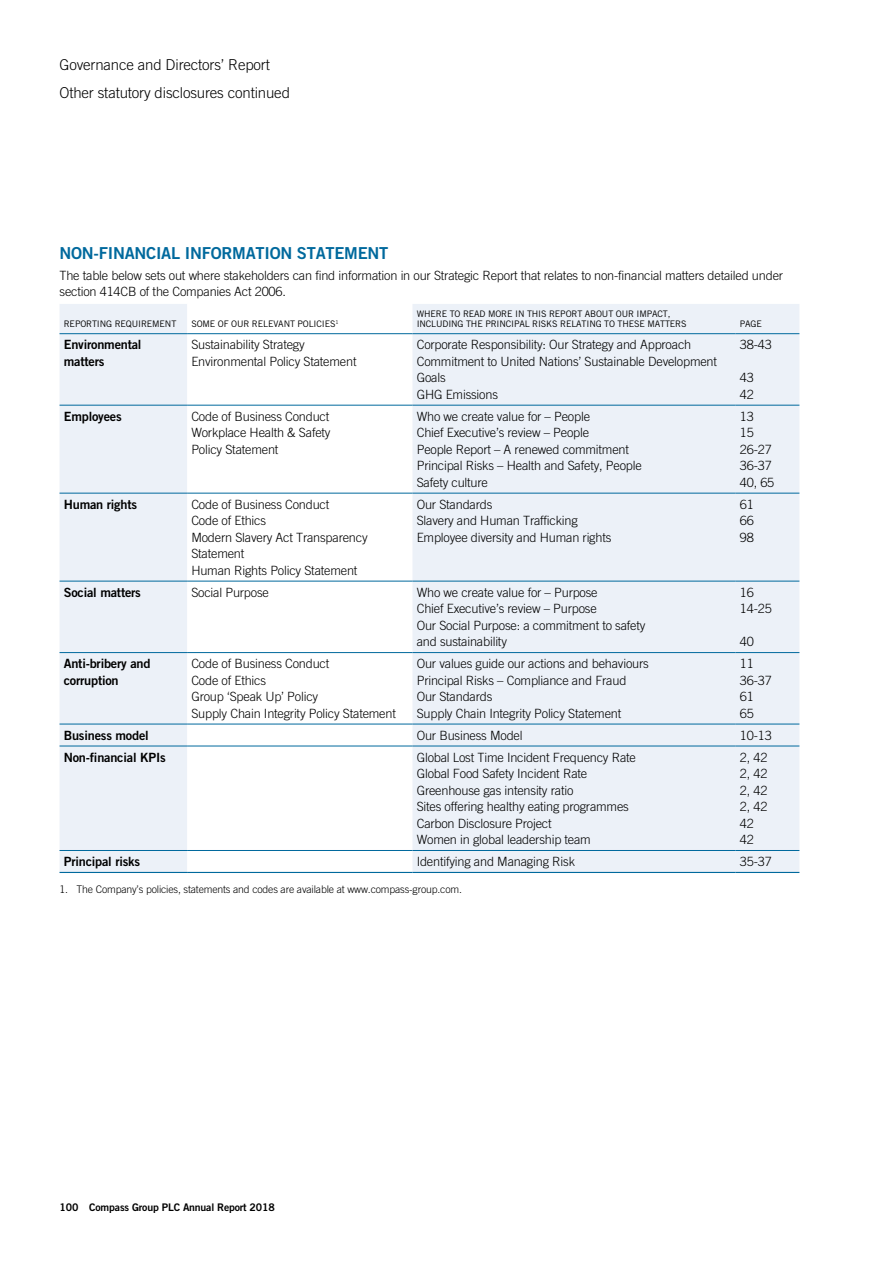
<style>
.page{position:relative;width:893px;height:1263px;background:#fff}
.page>*{position:absolute;margin:0;border:0;box-sizing:border-box;transform-origin:0 0}
.t1{font:16.5px "Trade Gothic LT Std Bd 2";letter-spacing:-.015em;color:#00699d}
.t2{font:300 15px/27.3px "Trade Gothic LT Std";letter-spacing:-.01em;color:#000}
.t3{font:300 12.75px/16.5px "Trade Gothic LT Std";letter-spacing:-.015em;color:#000}
.t4{font:12.75px/16.5px "Trade Gothic LT Std Bd 2";letter-spacing:-.015em;color:#000}
.t5{font:300 10.5px "Trade Gothic LT Std";letter-spacing:-.015em;color:#000}
.t6{font:10.5px "Trade Gothic LT Std Bd 2";letter-spacing:-.015em;color:#000}
.t7{font:9px/10.5px "Trade Gothic LT Std";letter-spacing:-.015em;color:#000}
</style>
<div class="page">
<svg style="left:60px;top:304px;width:739px;height:568px;fill:#ecf1f8"></svg>
<hr style="left:187px;top:333px;width:225px;height:1px;background:#00699d">
<hr style="left:187px;top:405px;width:225px;height:1px;background:#00699d">
<hr style="left:187px;top:493px;width:225px;height:1px;background:#00699d">
<hr style="left:187px;top:581px;width:225px;height:1px;background:#00699d">
<hr style="left:187px;top:652px;width:225px;height:1px;background:#00699d">
<hr style="left:187px;top:724px;width:225px;height:1px;background:#00699d">
<hr style="left:60px;top:405px;width:127px;height:1px;background:#00699d">
<hr style="left:412px;top:405px;width:324px;height:1px;background:#00699d">
<hr style="left:736px;top:405px;width:63px;height:1px;background:#00699d">
<hr style="left:60px;top:493px;width:127px;height:1px;background:#00699d">
<hr style="left:412px;top:493px;width:324px;height:1px;background:#00699d">
<hr style="left:736px;top:493px;width:63px;height:1px;background:#00699d">
<hr style="left:60px;top:581px;width:127px;height:1px;background:#00699d">
<hr style="left:412px;top:581px;width:324px;height:1px;background:#00699d">
<hr style="left:736px;top:581px;width:63px;height:1px;background:#00699d">
<hr style="left:60px;top:652px;width:127px;height:1px;background:#00699d">
<hr style="left:412px;top:652px;width:324px;height:1px;background:#00699d">
<hr style="left:736px;top:652px;width:63px;height:1px;background:#00699d">
<hr style="left:60px;top:724px;width:127px;height:1px;background:#00699d">
<hr style="left:412px;top:724px;width:324px;height:1px;background:#00699d">
<hr style="left:736px;top:724px;width:63px;height:1px;background:#00699d">
<hr style="left:60px;top:746px;width:127px;height:1px;background:#00699d">
<hr style="left:187px;top:746px;width:225px;height:1px;background:#00699d">
<hr style="left:412px;top:746px;width:324px;height:1px;background:#00699d">
<hr style="left:736px;top:746px;width:63px;height:1px;background:#00699d">
<hr style="left:187px;top:872px;width:225px;height:1px;background:#00699d">
<hr style="left:187px;top:850px;width:225px;height:1px;background:#00699d">
<hr style="left:60px;top:872px;width:127px;height:1px;background:#00699d">
<hr style="left:60px;top:850px;width:127px;height:1px;background:#00699d">
<hr style="left:412px;top:850px;width:324px;height:1px;background:#00699d">
<hr style="left:736px;top:850px;width:63px;height:1px;background:#00699d">
<hr style="left:412px;top:872px;width:324px;height:1px;background:#00699d">
<hr style="left:736px;top:872px;width:63px;height:1px;background:#00699d">
<hr style="left:60px;top:333px;width:127px;height:1px;background:#00699d">
<hr style="left:412px;top:333px;width:324px;height:1px;background:#00699d">
<hr style="left:736px;top:333px;width:63px;height:1px;background:#00699d">
<p class="t2" style="left:60px;top:51px;width:232px">Governance and Directors’ Report<br>Other statutory disclosures continued</p>
<p class="t1" style="left:60px;top:242px;width:330px">NON-FINANCIAL INFORMATION STATEMENT</p>
<p class="t3" style="left:60px;top:267px;width:725px">The table below sets out where stakeholders can find information in our Strategic Report that relates to non-financial matters detailed under section 414CB of the Companies Act 2006.</p>
<p class="t7" style="left:64px;top:319px;width:114px">REPORTING REQUIREMENT</p>
<p class="t7" style="left:191px;top:319px;width:149px">SOME OF OUR RELEVANT POLICIES<sup>1</sup></p>
<p class="t7" style="left:417px;top:308px;width:271px">WHERE TO READ MORE IN THIS REPORT ABOUT OUR IMPACT,<br>INCLUDING THE PRINCIPAL RISKS RELATING TO THESE MATTERS</p>
<p class="t7" style="left:740px;top:319px;width:24px">PAGE</p>
<p class="t4" style="left:64px;top:336px;width:79px">Environmental matters</p>
<p class="t3" style="left:191px;top:336px;width:167px">Sustainability Strategy<br>Environmental Policy Statement</p>
<p class="t3" style="left:417px;top:336px;width:302px">Corporate Responsibility: Our Strategy and Approach<br>Commitment to United Nations’ Sustainable Development<br>Goals<br>GHG Emissions</p>
<p class="t3" style="left:740px;top:336px;width:33px">38-43</p>
<p class="t3" style="left:740px;top:369px;width:15px">43<br>42</p>
<p class="t4" style="left:64px;top:408px;width:59px">Employees</p>
<p class="t3" style="left:191px;top:408px;width:141px;text-align:justify">Code of Business Conduct Workplace Health &amp; Safety Policy Statement</p>
<p class="t3" style="left:417px;top:408px;width:227px">Who we create value for – People<br>Chief Executive’s review – People<br>People Report – A renewed commitment<br>Principal Risks – Health and Safety, People<br>Safety culture</p>
<p class="t3" style="left:740px;top:408px;width:36px">13<br>15<br>26-27<br>36-37<br>40, 65</p>
<p class="t4" style="left:64px;top:496px;width:75px">Human rights</p>
<p class="t3" style="left:191px;top:496px;width:178px">Code of Business Conduct<br>Code of Ethics<br>Modern Slavery Act Transparency<br>Statement<br>Human Rights Policy Statement</p>
<p class="t3" style="left:417px;top:496px;width:196px">Our Standards<br>Slavery and Human Trafficking<br>Employee diversity and Human rights</p>
<p class="t3" style="left:740px;top:496px;width:15px;text-align:justify">61<br>66<br>98</p>
<p class="t4" style="left:64px;top:584px;width:79px">Social matters</p>
<p class="t3" style="left:191px;top:584px;width:79px">Social Purpose</p>
<p class="t3" style="left:417px;top:584px;width:230px">Who we create value for – Purpose<br>Chief Executive’s review – Purpose<br>Our Social Purpose: a commitment to safety and sustainability</p>
<p class="t3" style="left:740px;top:584px;width:33px">16<br>14-25</p>
<p class="t3" style="left:740px;top:633px;width:15px">40</p>
<p class="t4" style="left:64px;top:655px;width:88px">Anti-bribery and corruption</p>
<p class="t3" style="left:191px;top:655px;width:206px">Code of Business Conduct<br>Code of Ethics<br>Group ‘Speak Up’ Policy<br>Supply Chain Integrity Policy Statement</p>
<p class="t3" style="left:417px;top:655px;width:234px">Our values guide our actions and behaviours Principal Risks – Compliance and Fraud Our Standards<br>Supply Chain Integrity Policy Statement</p>
<p class="t3" style="left:740px;top:655px;width:33px">11<br>36-37<br>61<br>65</p>
<p class="t4" style="left:64px;top:726px;width:86px">Business model</p>
<p class="t3" style="left:417px;top:727px;width:107px">Our Business Model</p>
<p class="t3" style="left:740px;top:727px;width:33px">10-13</p>
<p class="t4" style="left:64px;top:748px;width:103px">Non-financial KPIs</p>
<p class="t3" style="left:417px;top:749px;width:221px">Global Lost Time Incident Frequency Rate Global Food Safety Incident Rate Greenhouse gas intensity ratio<br>Sites offering healthy eating programmes Carbon Disclosure Project<br>Women in global leadership team</p>
<p class="t3" style="left:740px;top:748px;width:29px">2, 42<br>2, 42<br>2, 42<br>2, 42<br>42<br>42</p>
<p class="t4" style="left:64px;top:853px;width:78px">Principal risks</p>
<p class="t3" style="left:417px;top:853px;width:160px">Identifying and Managing Risk</p>
<p class="t3" style="left:740px;top:853px;width:33px">35-37</p>
<p class="t5" style="left:60px;top:883px;width:404px">1. The Company’s policies, statements and codes are available at www.compass-group.com.</p>
<p class="t6" style="left:60px;top:1201px;width:217px">100 Compass Group PLC Annual Report 2018</p>
</div>
